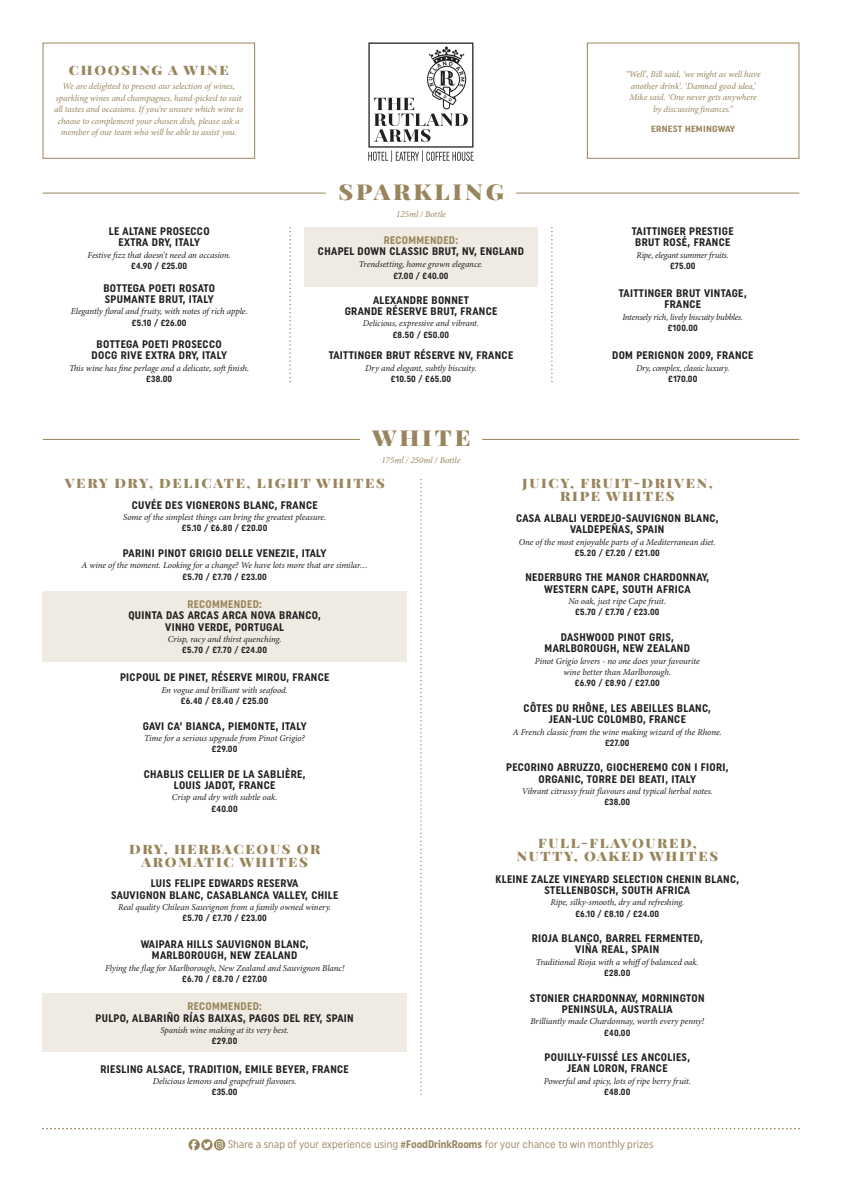
<style>
.page{position:relative;width:842px;height:1191px;background:#fff}
.page>*{position:absolute;margin:0;border:0;box-sizing:border-box;transform-origin:0 0}
.t1{font:900 22px "Playfair Display";letter-spacing:.12em;color:#99855c;scale:1.1 1}
.Wine_Sub_headers{font:900 13px/13px "Playfair Display";letter-spacing:.12em;color:#99855c;text-align:center;scale:1.1 1}
.Sub_headers{font:900 13px "Playfair Display";letter-spacing:.12em;color:#99855c;scale:1.1 1}
.Menu_Items{font:700 11px/11.3px "Uniform Condensed";letter-spacing:.03em;color:#231f20;text-align:center}
.t2{font:11px "Uniform Condensed";color:#99855c}
.Menu_Description{font:italic 9px/11.3px "Minion Pro";letter-spacing:-.01em;color:#231f20;text-align:center}
.Menu_Description-2{font:italic 9px/11.5px "Minion Pro";letter-spacing:-.005em;color:#99855c;text-align:center}
.Sub_headers-2{font:700 9px "Uniform Condensed";letter-spacing:.02em;color:#99855c;scale:1.1 1}
.s1{font-family:"Uniform Condensed";font-weight:700;font-style:normal}
.s2{color:#99855c}
.s3{font-weight:700}
</style>
<div class="page">
<div style="left:587px;top:43px;width:212px;height:116px;border:1px solid #99855c"></div>
<div style="left:43px;top:43px;width:212px;height:116px;border:1px solid #99855c"></div>
<svg style="left:43px;top:1127px;width:757px;height:2px"></svg>
<svg style="left:188px;top:1139px;width:37px;height:11px"></svg>
<hr style="left:43px;top:193px;width:282px;height:1px;background:#99855c">
<hr style="left:516px;top:193px;width:283px;height:1px;background:#99855c">
<div style="left:43px;top:591px;width:364px;height:71px;background:#efebe3"></div>
<div style="left:43px;top:994px;width:364px;height:58px;background:#efebe3"></div>
<hr style="left:43px;top:439px;width:317px;height:1px;background:#99855c">
<hr style="left:482px;top:439px;width:317px;height:1px;background:#99855c">
<svg style="left:420px;top:479px;width:2px;height:616px"></svg>
<div style="left:304px;top:227px;width:234px;height:59px;background:#efebe3"></div>
<svg style="left:289px;top:228px;width:2px;height:154px"></svg>
<svg style="left:551px;top:228px;width:2px;height:154px"></svg>
<svg style="left:368px;top:43px;width:106px;height:119px"></svg>
<p class="Sub_headers" style="left:69px;top:60px;width:147px">CHOOSING A WINE</p>
<p class="Menu_Description-2" style="left:54px;top:81px;width:191px">We are delighted to present our selection of wines, sparkling wines and champagnes, hand-picked to suit all tastes and occasions. If you’re unsure which wine to choose to complement your chosen dish, please ask a member of our team who will be able to assist you.</p>
<p class="Menu_Items" style="left:109px;top:226px;width:102px;line-height:11px">LE ALTANE PROSECCO<br>EXTRA DRY, ITALY</p>
<p class="Menu_Description" style="left:88px;top:249px;width:145px">Festive fizz that doesn’t need an occasion. <span class="s1">£4.90 / £25.00</span></p>
<p class="Menu_Items" style="left:103px;top:282px;width:113px;line-height:11px;text-align:left">BOTTEGA POETI ROSATO<br>SPUMANTE BRUT, ITALY</p>
<p class="Menu_Description" style="left:71px;top:305px;width:178px">Elegantly floral and fruity, with notes of rich apple. <span class="s1">£5.10 / £26.00</span></p>
<p class="Menu_Items" style="left:92px;top:338px;width:137px;line-height:11px">BOTTEGA POETI PROSECCO<br>DOCG RIVE EXTRA DRY, ITALY</p>
<p class="Menu_Description" style="left:69px;top:362px;width:182px">This wine has fine perlage and a delicate, soft finish. <span class="s1">£38.00</span></p>
<p class="t1" style="left:338px;top:174px;width:152px">SPARKLING</p>
<p class="Menu_Description-2" style="left:396px;top:208px;width:51px">125ml / Bottle</p>
<p class="Menu_Items" style="left:318px;top:235px;width:207px"><span class="s2">RECOMMENDED:<br></span>CHAPEL DOWN CLASSIC BRUT, NV, ENGLAND</p>
<p class="Menu_Description" style="left:359px;top:258px;width:126px;line-height:11.6px">Trendsetting, home grown elegance. <span class="s1">£7.00 / £40.00</span></p>
<p class="Menu_Items" style="left:345px;top:294px;width:154px">ALEXANDRE BONNET<br>GRANDE RÉSERVE BRUT, FRANCE</p>
<p class="Menu_Description" style="left:363px;top:318px;width:118px;line-height:11.6px">Delicious, expressive and vibrant. <span class="s1">£8.50 / £50.00</span></p>
<p class="Menu_Items" style="left:329px;top:349px;width:186px">TAITTINGER BRUT RÉSERVE NV, FRANCE</p>
<p class="Menu_Description" style="left:365px;top:362px;width:113px;line-height:11.6px">Dry and elegant, subtly biscuity. <span class="s1">£10.50 / £65.00</span></p>
<p class="t1" style="left:372px;top:420px;width:91px">WHITE</p>
<p class="Menu_Description-2" style="left:381px;top:454px;width:80px">175ml / 250ml / Bottle</p>
<p class="Menu_Description-2" style="left:626px;top:69px;width:136px">“Well’, Bill said, ‘we might as well have another drink’. ‘Damned good idea,’ Mike said. ‘One never gets anywhere by discussing finances.”</p>
<p class="Sub_headers-2" style="left:651px;top:123px;width:78px">ERNEST HEMINGWAY</p>
<p class="Menu_Items" style="left:632px;top:226px;width:103px;line-height:11px;text-align:left">TAITTINGER PRESTIGE<br>BRUT ROSÉ, FRANCE</p>
<p class="Menu_Description" style="left:637px;top:249px;width:94px">Ripe, elegant summer fruits. <span class="s1">£75.00</span></p>
<p class="Menu_Items" style="left:619px;top:288px;width:129px;line-height:11px">TAITTINGER BRUT VINTAGE,<br>FRANCE</p>
<p class="Menu_Description" style="left:622px;top:311px;width:122px">Intensely rich, lively biscuity bubbles. <span class="s1">£100.00</span></p>
<p class="Menu_Items" style="left:612px;top:349px;width:143px">DOM PERIGNON 2009, FRANCE</p>
<p class="Menu_Description" style="left:636px;top:362px;width:95px">Dry, complex, classic luxury. <span class="s1">£170.00</span></p>
<p class="Wine_Sub_headers" style="left:65px;top:475px;width:293px">VERY DRY, DELICATE, LIGHT WHITES</p>
<p class="Menu_Items" style="left:132px;top:499px;width:187px">CUVÉE DES VIGNERONS BLANC, FRANCE</p>
<p class="Menu_Description" style="left:123px;top:511px;width:205px">Some of the simplest things can bring the greatest pleasure. <span class="s1">£5.10 / £6.80 / £20.00</span></p>
<p class="Menu_Items" style="left:123px;top:547px;width:205px">PARINI PINOT GRIGIO DELLE VENEZIE, ITALY</p>
<p class="Menu_Description" style="left:81px;top:560px;width:288px">A wine of the moment. Looking for a change? We have lots more that are similar… <span class="s1">£5.70 / £7.70 / £23.00</span></p>
<p class="Menu_Items" style="left:128px;top:598px;width:194px"><span class="s2">RECOMMENDED:<br></span>QUINTA DAS ARCAS ARCA NOVA BRANCO,<br>VINHO VERDE, PORTUGAL</p>
<p class="Menu_Description" style="left:168px;top:633px;width:115px">Crisp, racy and thirst quenching. <span class="s1">£5.70 / £7.70 / £24.00</span></p>
<p class="Menu_Items" style="left:120px;top:672px;width:211px">PICPOUL DE PINET, RÉSERVE MIROU, FRANCE</p>
<p class="Menu_Description" style="left:161px;top:684px;width:128px">En vogue and brilliant with seafood. <span class="s1">£6.40 / £8.40 / £25.00</span></p>
<p class="Menu_Items" style="left:143px;top:720px;width:165px">GAVI CA’ BIANCA, PIEMONTE, ITALY</p>
<p class="Menu_Description" style="left:144px;top:732px;width:162px">Time for a serious upgrade from Pinot Grigio? <span class="s1">£29.00</span></p>
<p class="Menu_Items" style="left:144px;top:768px;width:163px">CHABLIS CELLIER DE LA SABLIÈRE,<br>LOUIS JADOT, FRANCE</p>
<p class="Menu_Description" style="left:172px;top:791px;width:107px">Crisp and dry with subtle oak. <span class="s1">£40.00</span></p>
<p class="Wine_Sub_headers" style="left:129px;top:842px;width:175px">DRY, HERBACEOUS OR<br>AROMATIC WHITES</p>
<p class="Menu_Items" style="left:111px;top:877px;width:229px">LUIS FELIPE EDWARDS RESERVA<br>SAUVIGNON BLANC, CASABLANCA VALLEY, CHILE</p>
<p class="Menu_Description" style="left:118px;top:901px;width:215px">Real quality Chilean Sauvignon from a family owned winery. <span class="s1">£5.70 / £7.70 / £23.00</span></p>
<p class="Menu_Items" style="left:141px;top:938px;width:169px">WAIPARA HILLS SAUVIGNON BLANC,<br>MARLBOROUGH, NEW ZEALAND</p>
<p class="Menu_Description" style="left:105px;top:962px;width:241px">Flying the flag for Marlborough, New Zealand and Sauvignon Blanc! <span class="s1">£6.70 / £8.70 / £27.00</span></p>
<p class="Menu_Items" style="left:96px;top:1000px;width:260px"><span class="s2">RECOMMENDED:<br></span>PULPO, ALBARIÑO RÍAS BAIXAS, PAGOS DEL REY, SPAIN</p>
<p class="Menu_Description" style="left:160px;top:1024px;width:130px">Spanish wine making at its very best. <span class="s1">£29.00</span></p>
<p class="Menu_Items" style="left:101px;top:1062px;width:250px">RIESLING ALSACE, TRADITION, EMILE BEYER, FRANCE</p>
<p class="Menu_Description" style="left:153px;top:1075px;width:145px">Delicious lemons and grapefruit flavours. <span class="s1">£35.00</span></p>
<p class="Wine_Sub_headers" style="left:522px;top:475px;width:175px">JUICY, FRUIT-DRIVEN,<br>RIPE WHITES</p>
<p class="Menu_Items" style="left:516px;top:512px;width:204px">CASA ALBALI VERDEJO-SAUVIGNON BLANC,<br>VALDEPEÑAS, SPAIN</p>
<p class="Menu_Description" style="left:519px;top:536px;width:198px">One of the most enjoyable parts of a Mediterranean diet. <span class="s1">£5.20 / £7.20 / £21.00</span></p>
<p class="Menu_Items" style="left:525px;top:572px;width:185px">NEDERBURG THE MANOR CHARDONNAY,<br>WESTERN CAPE, SOUTH AFRICA</p>
<p class="Menu_Description" style="left:568px;top:595px;width:99px">No oak, just ripe Cape fruit. <span class="s1">£5.70 / £7.70 / £23.00</span></p>
<p class="Menu_Items" style="left:545px;top:631px;width:147px">DASHWOOD PINOT GRIS,<br>MARLBOROUGH, NEW ZEALAND</p>
<p class="Menu_Description" style="left:535px;top:655px;width:166px">Pinot Grigio lovers - no one does your favourite wine better than Marlborough.<br><span class="s1">£6.90 / £8.90 / £27.00</span></p>
<p class="Menu_Items" style="left:524px;top:702px;width:189px">CÔTES DU RHÔNE, LES ABEILLES BLANC,<br>JEAN-LUC COLOMBO, FRANCE</p>
<p class="Menu_Description" style="left:513px;top:726px;width:211px">A French classic from the wine making wizard of the Rhone. <span class="s1">£27.00</span></p>
<p class="Menu_Items" style="left:506px;top:761px;width:224px">PECORINO ABRUZZO, GIOCHEREMO CON I FIORI,<br>ORGANIC, TORRE DEI BEATI, ITALY</p>
<p class="Menu_Description" style="left:522px;top:785px;width:193px">Vibrant citrussy fruit flavours and typical herbal notes. <span class="s1">£38.00</span></p>
<p class="Wine_Sub_headers" style="left:517px;top:835px;width:184px">FULL-FLAVOURED,<br>NUTTY, OAKED WHITES</p>
<p class="Menu_Items" style="left:496px;top:873px;width:245px">KLEINE ZALZE VINEYARD SELECTION CHENIN BLANC,<br>STELLENBOSCH, SOUTH AFRICA</p>
<p class="Menu_Description" style="left:550px;top:896px;width:135px">Ripe, silky-smooth, dry and refreshing. <span class="s1">£6.10 / £8.10 / £24.00</span></p>
<p class="Menu_Items" style="left:532px;top:932px;width:172px">RIOJA BLANCO, BARREL FERMENTED,<br>VIÑA REAL, SPAIN</p>
<p class="Menu_Description" style="left:536px;top:956px;width:165px">Traditional Rioja with a whiffof balanced oak. <span class="s1">£28.00</span></p>
<p class="Menu_Items" style="left:530px;top:992px;width:176px">STONIER CHARDONNAY, MORNINGTON<br>PENINSULA, AUSTRALIA</p>
<p class="Menu_Description" style="left:531px;top:1015px;width:175px">Brilliantly made Chardonnay, worth every penny! <span class="s1">£40.00</span></p>
<p class="Menu_Items" style="left:545px;top:1051px;width:147px">POUILLY-FUISSÉ LES ANCOLIES,<br>JEAN LORON, FRANCE</p>
<p class="Menu_Description" style="left:544px;top:1075px;width:149px">Powerful and spicy, lots of ripe berry fruit. <span class="s1">£48.00</span></p>
<p class="t2" style="left:228px;top:1138px;width:427px">Share a snap of your experience using <span class="s3">#FoodDrinkRooms</span> for your chance to win monthly prizes</p>
</div>
